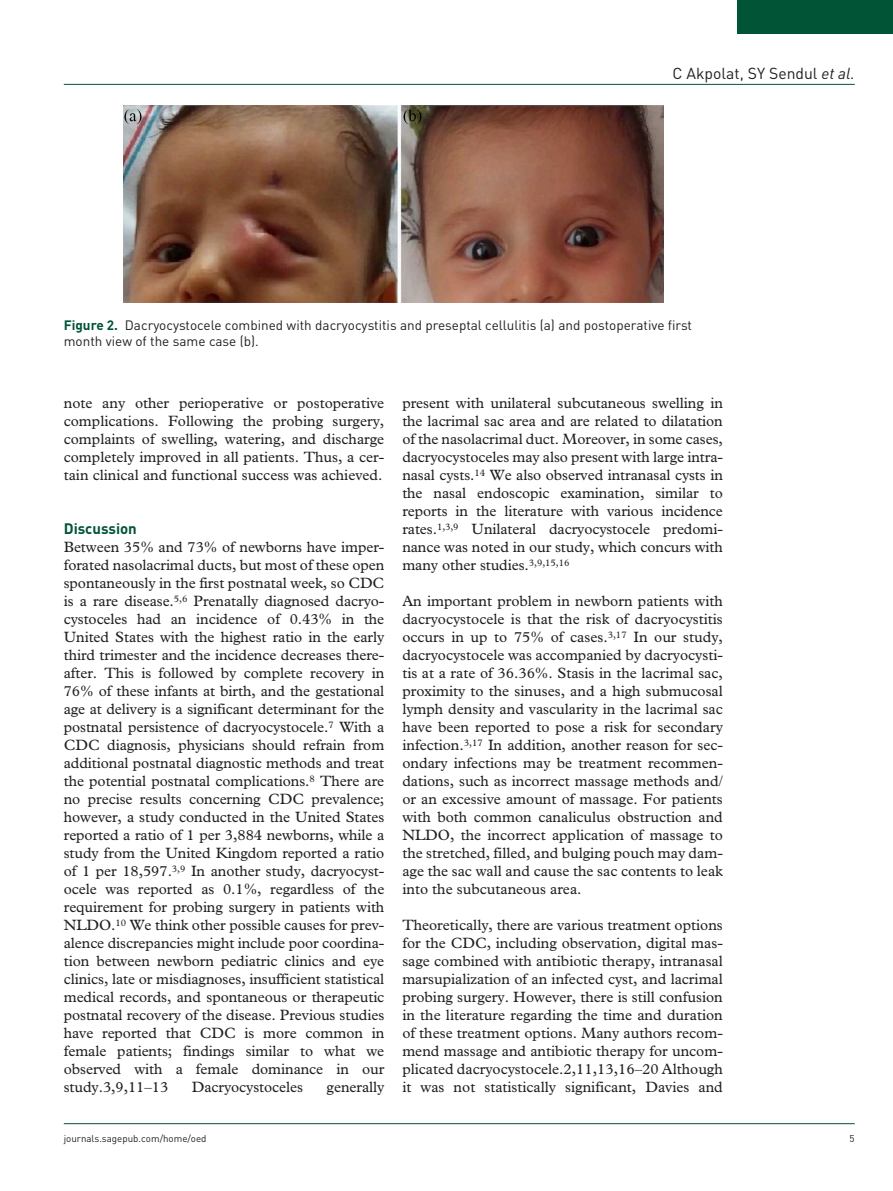
<style>
.page{position:relative;width:893px;height:1191px;background:#fff}
.page>*{position:absolute;margin:0;border:0;box-sizing:border-box;transform-origin:0 0}
.t1{font:15.75px "DIN";color:#231f20}
.t2{font:15px/18px "Plantin Std";color:#231f20;text-align:justify}
.t3{font:700 15px "DIN";color:#015436}
.t4{font:13.5px/15.8px "DIN";color:#231f20}
.t5{font:9.75px "DIN";color:#231f20}
.s1{font-style:italic}
.s2{font-weight:700;color:#015436}
</style>
<div class="page">
<hr style="left:64px;top:84px;width:791px;height:1px;background:#015436">
<hr style="left:64px;top:1123px;width:791px;height:1px;background:#015436">
<div style="left:738px;top:0;width:155px;height:34px;background:#015436"></div>
<img style="left:123px;top:106px;width:540px;height:197px">
<p class="t1" style="left:673px;top:63px;width:184px">C Akpolat, SY Sendul <span class="s1">et al.</span></p>
<p class="t4" style="left:64px;top:317px;width:630px"><span class="s2">Figure 2.</span> Dacryocystocele combined with dacryocystitis and preseptal cellulitis (a) and postoperative first month view of the same case (b).</p>
<p class="t2" style="left:64px;top:394px;width:322px">note any other perioperative or postoperative complications. Following the probing surgery, complaints of swelling, watering, and discharge completely improved in all patients. Thus, a cer&shy;tain clinical and functional success was achieved.</p>
<p class="t3" style="left:64px;top:519px;width:75px">Discussion</p>
<p class="t2" style="left:64px;top:538px;width:322px">Between 35% and 73% of newborns have imper&shy;forated nasolacrimal ducts, but most of these open spontaneously in the first postnatal week, so CDC is a rare disease.<sup>5,6</sup> Prenatally diagnosed dacryo&shy;cystoceles had an incidence of 0.43% in the United States with the highest ratio in the early third trimester and the incidence decreases there&shy;after. This is followed by complete recovery in 76% of these infants at birth, and the gestational age at delivery is a significant determinant for the postnatal persistence of dacryocystocele.<sup>7</sup> With a CDC diagnosis, physicians should refrain from additional postnatal diagnostic methods and treat the potential postnatal complications.<sup>8</sup> There are no precise results concerning CDC prevalence; however, a study conducted in the United States reported a ratio of 1 per 3,884 newborns, while a study from the United Kingdom reported a ratio of 1 per 18,597.<sup>3,9</sup> In another study, dacryocyst&shy;ocele was reported as 0.1%, regardless of the requirement for probing surgery in patients with NLDO.<sup>10</sup> We think other possible causes for prev&shy;alence discrepancies might include poor coordina&shy;tion between newborn pediatric clinics and eye clinics, late or misdiagnoses, insufficient statistical medical records, and spontaneous or therapeutic postnatal recovery of the disease. Previous studies have reported that CDC is more common in female patients; findings similar to what we observed with a female dominance in our study.3,9,11–13</p>
<p class="t2" style="left:192px;top:1078px;width:113px">Dacryocystoceles</p>
<p class="t2" style="left:327px;top:1078px;width:59px">generally</p>
<p class="t2" style="left:402px;top:394px;width:322px">present with unilateral subcutaneous swelling in the lacrimal sac area and are related to dilatation of the nasolacrimal duct. Moreover, in some cases, dacryocystoceles may also present with large intra&shy;nasal cysts.<sup>14</sup> We also observed intranasal cysts in the nasal endoscopic examination, similar to reports in the literature with various incidence rates.<sup>1,3,9</sup> Unilateral dacryocystocele predomi&shy;nance was noted in our study, which concurs with many other studies.<sup>3,9,15,16</sup></p>
<p class="t2" style="left:402px;top:592px;width:322px">An important problem in newborn patients with dacryocystocele is that the risk of dacryocystitis occurs in up to 75% of cases.<sup>3,17</sup> In our study, dacryocystocele was accompanied by dacryocysti&shy;tis at a rate of 36.36%. Stasis in the lacrimal sac, proximity to the sinuses, and a high submucosal lymph density and vascularity in the lacrimal sac have been reported to pose a risk for secondary infection.<sup>3,17</sup> In addition, another reason for sec&shy;ondary infections may be treatment recommen&shy;dations, such as incorrect massage methods and/ or an excessive amount of massage. For patients with both common canaliculus obstruction and NLDO, the incorrect application of massage to the stretched, filled, and bulging pouch may dam&shy;age the sac wall and cause the sac contents to leak into the subcutaneous area.</p>
<p class="t2" style="left:402px;top:916px;width:322px">Theoretically, there are various treatment options for the CDC, including observation, digital mas&shy;sage combined with antibiotic therapy, intranasal marsupialization of an infected cyst, and lacrimal probing surgery. However, there is still confusion in the literature regarding the time and duration of these treatment options. Many authors recom&shy;mend massage and antibiotic therapy for uncom&shy;plicated dacryocystocele.2,11,13,16–20 Although it was not statistically significant, Davies and</p>
<p class="t5" style="left:64px;top:1132px;width:144px">journals.sagepub.com/home/oed</p>
<p class="t5" style="left:850px;top:1132px;width:7px">5</p>
</div>
